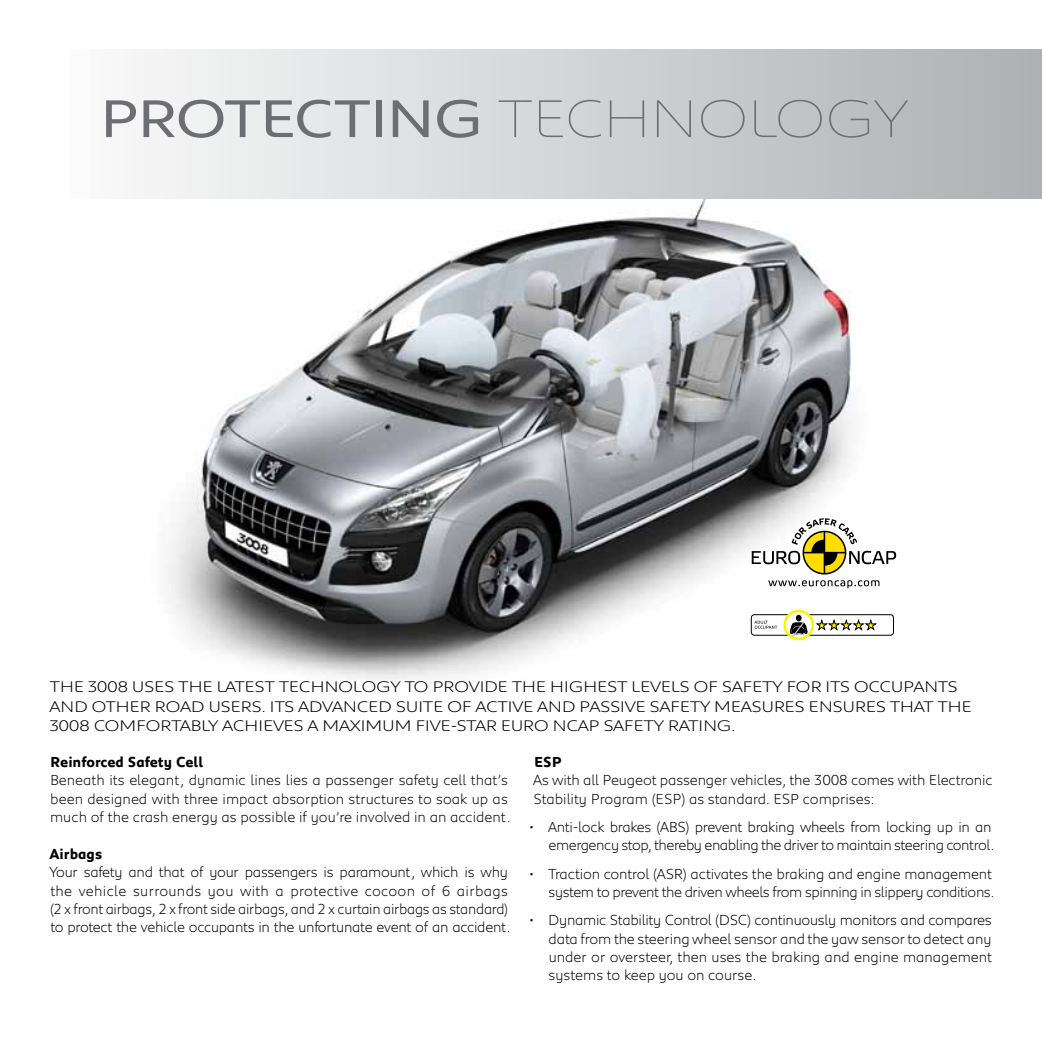
<style>
.page{position:relative;width:1042px;height:1042px;background:#fff}
.page>*{position:absolute;margin:0;border:0;box-sizing:border-box;transform-origin:0 0}
.t1{font:54.25px "Peugeot Expanded";letter-spacing:-.035em;color:#6d6e71}
.t2{font:300 15.75px "Peugeot Expanded";letter-spacing:-.03em;color:#000}
.t3{font:300 14.88px/18.4px "Peugeot";letter-spacing:-.01em;color:#000}
.t4{font:300 14.88px/18.4px "Peugeot";letter-spacing:-.03em;color:#000;text-align:right}
.t5{font:700 14.88px "Peugeot";color:#000}
.s1{font-weight:200}
</style>
<div class="page">
<img style="left:144px;top:198px;width:767px;height:482px">
<svg style="left:768px;top:580px;width:111px;height:8px"></svg>
<svg style="left:803px;top:531px;width:42px;height:43px"></svg>
<div style="left:802px;top:531px;width:44px;height:43px;border:2px solid #000;border-radius:50%"></div>
<hr style="left:823px;top:531px;width:2px;height:43px;background:#000">
<svg style="left:752px;top:518px;width:144px;height:47px"></svg>
<div style="left:751px;top:615px;width:142px;height:20px;background:#fff;border-radius:3px"></div>
<div style="left:751px;top:614px;width:143px;height:22px;border:1px solid #000;border-radius:3px"></div>
<svg style="left:754px;top:621px;width:23px;height:8px"></svg>
<svg style="left:784px;top:611px;width:29px;height:28px"></svg>
<svg style="left:786px;top:615px;width:90px;height:24px"></svg>
<div style="left:783px;top:610px;width:31px;height:30px;border:2px solid #fff200;border-radius:50%"></div>
<div style="left:51px;top:50px;width:991px;height:148px;background:linear-gradient(to right,#fcfdfd,#aeb0b3)"></div>
<h1 class="t1" style="left:99px;top:81px;width:766px">PROTECTING <span class="s1">TECHN OLOGY</span></h1>
<p class="t2" style="left:50px;top:676px;width:513px">THE 3008 USES THE LATEST TECHNOLOGY TO PROVIDE THE HIGH</p>
<p class="t2" style="left:597px;top:676px;width:362px">EST LEVE LS OF SAFETY FOR ITS OCCUPANTS</p>
<p class="t2" style="left:50px;top:695px;width:229px">AND OTHE R ROAD USE RS. ITS</p>
<p class="t2" style="left:298px;top:695px;width:13px">ADVANC</p>
<p class="t2" style="left:368px;top:695px;width:38px">ED SUIT</p>
<p class="t2" style="left:433px;top:695px;width:54px">E OF ACTIV</p>
<p class="t2" style="left:523px;top:695px;width:28px">E AND</p>
<p class="t2" style="left:579px;top:695px;width:11px">PASSIV</p>
<p class="t2" style="left:635px;top:695px;width:25px">E SAF</p>
<p class="t2" style="left:679px;top:695px;width:74px">ETY MEASUR</p>
<p class="t2" style="left:784px;top:695px;width:47px">ES ENSUR</p>
<p class="t2" style="left:866px;top:695px;width:36px">ES THAT</p>
<p class="t2" style="left:937px;top:695px;width:36px">TH E</p>
<p class="t2" style="left:50px;top:714px;width:57px">3008 COMFORTABLY</p>
<p class="t2" style="left:222px;top:714px;width:11px">ACHI</p>
<p class="t2" style="left:263px;top:714px;width:111px">EVES A MAXIMUM</p>
<p class="t2" style="left:415px;top:714px;width:52px">FIVE-STAR</p>
<p class="t2" style="left:501px;top:714px;width:23px">EURO</p>
<p class="t2" style="left:553px;top:714px;width:13px">NCAP</p>
<p class="t2" style="left:603px;top:714px;width:11px">SAF</p>
<p class="t2" style="left:633px;top:714px;width:46px">ETY RATING</p>
<p class="t2" style="left:731px;top:714px;width:6px">.</p>
<p class="t5" style="left:50px;top:752px;width:155px">Reinforced Safety Cell</p>
<p class="t3" style="left:50px;top:770px;width:462px">Beneath its elegant, dynamic lines lies a passenger safety cell that’s been designed with three impact absorption structures to soak up as much of the crash energy as possible if you’re involved in an accident.</p>
<p class="t5" style="left:49px;top:843px;width:54px">Airbags</p>
<p class="t3" style="left:49px;top:862px;width:463px">Your safety and that of your passengers is paramount, which is why the vehicle surrounds you with a protective cocoon of 6 airbags (2 x front airbags, 2 x front side airbags, and 2 x curtain airbags as standard) to protect the vehicle occupants in the unfortunate event of an accident.</p>
<p class="t5" style="left:534px;top:752px;width:29px">ESP</p>
<p class="t3" style="left:533px;top:770px;width:461px">As with all Peugeot passenger vehicles, the 3008 comes with Electronic<br>Stability Program (ESP) as standard. ESP comprises:</p>
<p class="t4" style="left:529px;top:817px;width:466px">• Anti-lock brakes (ABS) prevent braking wheels from locking up in an emergency stop, thereby enabling the driver to maintain steering control.</p>
<p class="t4" style="left:529px;top:863px;width:466px">• Traction control (ASR) activates the braking and engine management system to prevent the driven wheels from spinning in slippery conditions.</p>
<p class="t3" style="left:548px;top:910px;width:445px;text-align:justify;text-indent:-19px">• Dynamic Stability Control (DSC) continuously monitors and compares data from the steering wheel sensor and the yaw sensor to detect any under or oversteer, then uses the braking and engine management systems to keep you on course.</p>
</div>
